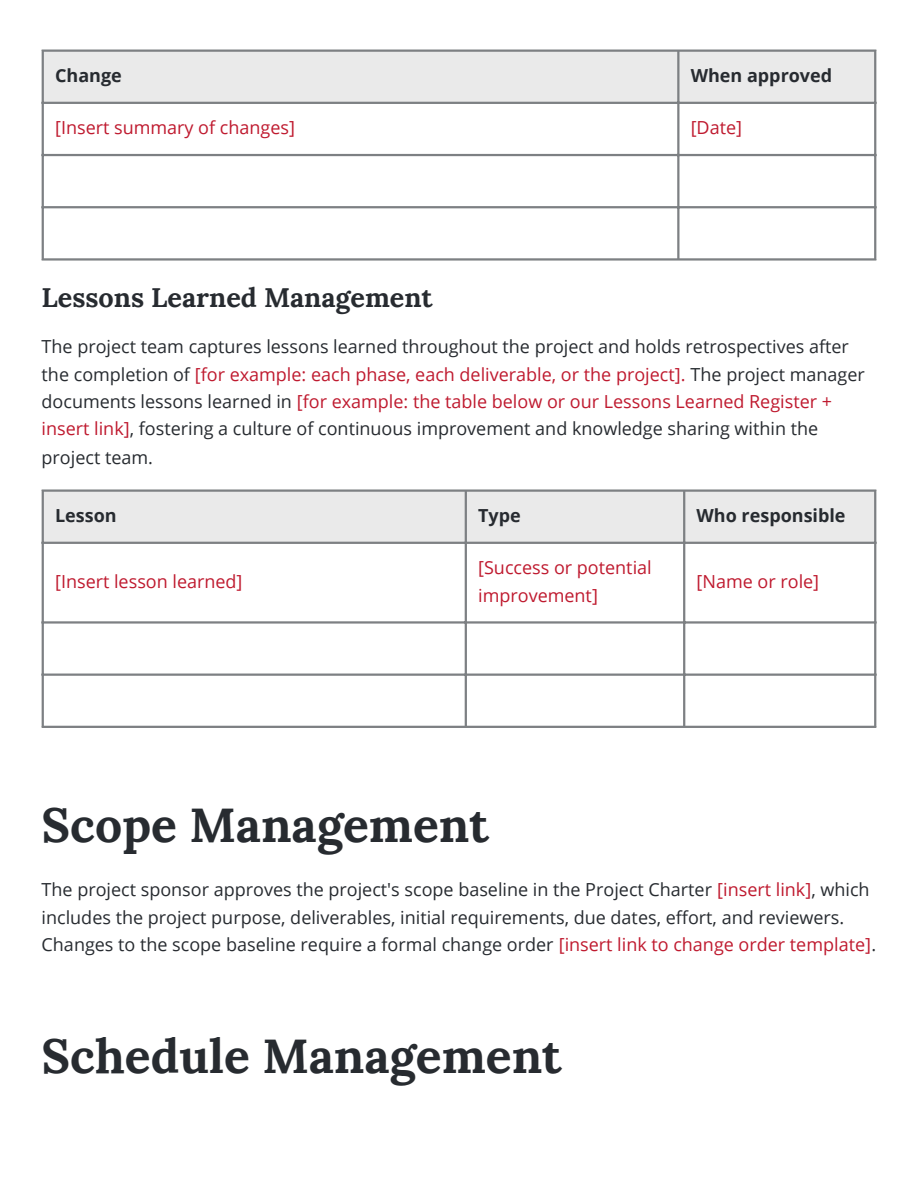
<style>
.page{position:relative;width:918px;height:1186px;background:#fff}
.page>*{position:absolute;margin:0;border:0;box-sizing:border-box;transform-origin:0 0}
.t1{font:700 48px "Lora";color:#272b30}
.t2{font:700 27px "Lora";color:#272b30}
.t3{font:18px/27.6px "Open Sans";color:#272b30}
.t4{font:18px/28.2px "Open Sans";color:#bf1a2f}
.t5{font:700 18px "Open Sans";color:#272b30}
.s1{color:#bf1a2f}
</style>
<div class="page">
<div style="left:44px;top:52px;width:830px;height:50px;background:#eaeaea"></div>
<hr style="left:42px;top:52px;width:2px;height:206px;background:#7d8083">
<hr style="left:677px;top:52px;width:2px;height:206px;background:#7d8083">
<hr style="left:874px;top:52px;width:2px;height:206px;background:#7d8083">
<hr style="left:42px;top:50px;width:834px;height:2px;background:#7d8083">
<hr style="left:42px;top:102px;width:834px;height:2px;background:#7d8083">
<hr style="left:42px;top:154px;width:834px;height:2px;background:#7d8083">
<hr style="left:42px;top:206px;width:834px;height:2px;background:#7d8083">
<hr style="left:42px;top:258px;width:834px;height:3px;background:#7d8083">
<div style="left:44px;top:492px;width:830px;height:50px;background:#eaeaea"></div>
<hr style="left:42px;top:492px;width:2px;height:234px;background:#7d8083">
<hr style="left:465px;top:492px;width:2px;height:234px;background:#7d8083">
<hr style="left:683px;top:492px;width:2px;height:234px;background:#7d8083">
<hr style="left:874px;top:492px;width:2px;height:234px;background:#7d8083">
<hr style="left:42px;top:489px;width:834px;height:3px;background:#7d8083">
<hr style="left:42px;top:542px;width:834px;height:2px;background:#7d8083">
<hr style="left:42px;top:621px;width:834px;height:2px;background:#7d8083">
<hr style="left:42px;top:673px;width:834px;height:3px;background:#7d8083">
<hr style="left:42px;top:726px;width:834px;height:2px;background:#7d8083">
<p class="t5" style="left:55px;top:63px;width:68px">Change</p>
<p class="t5" style="left:691px;top:63px;width:143px">When approved</p>
<p class="t4" style="left:55px;top:113px;width:241px">[Insert summary of changes]</p>
<p class="t4" style="left:691px;top:113px;width:53px">[Date]</p>
<h2 class="t2" style="left:42px;top:280px;width:392px">Lessons Learned Management</h2>
<p class="t3" style="left:42px;top:332px;width:825px">The project team captures lessons learned throughout the project and holds retrospectives after the completion of <span class="s1">[for example: each phase, each deliverable, or the project].</span> The project manager documents lessons learned in <span class="s1">[for example: the table below or our Lessons Learned Register + insert link]</span>, fostering a culture of continuous improvement and knowledge sharing within the project team.</p>
<p class="t5" style="left:55px;top:503px;width:63px">Lesson</p>
<p class="t5" style="left:478px;top:503px;width:44px">Type</p>
<p class="t5" style="left:697px;top:503px;width:151px">Who responsible</p>
<p class="t4" style="left:55px;top:567px;width:189px">[Insert lesson learned]</p>
<p class="t4" style="left:478px;top:553px;width:175px">[Success or potential improvement]</p>
<p class="t4" style="left:697px;top:567px;width:124px">[Name or role]</p>
<h1 class="t1" style="left:42px;top:793px;width:449px">Scope Management</h1>
<p class="t3" style="left:42px;top:875px;width:836px">The project sponsor approves the project's scope baseline in the Project Charter <span class="s1">[insert link]</span>, which includes the project purpose, deliverables, initial requirements, due dates, effort, and reviewers.<br>Changes to the scope baseline require a formal change order <span class="s1">[insert link to change order template]</span>.</p>
<h1 class="t1" style="left:42px;top:1025px;width:522px">Schedule Management</h1>
</div>
